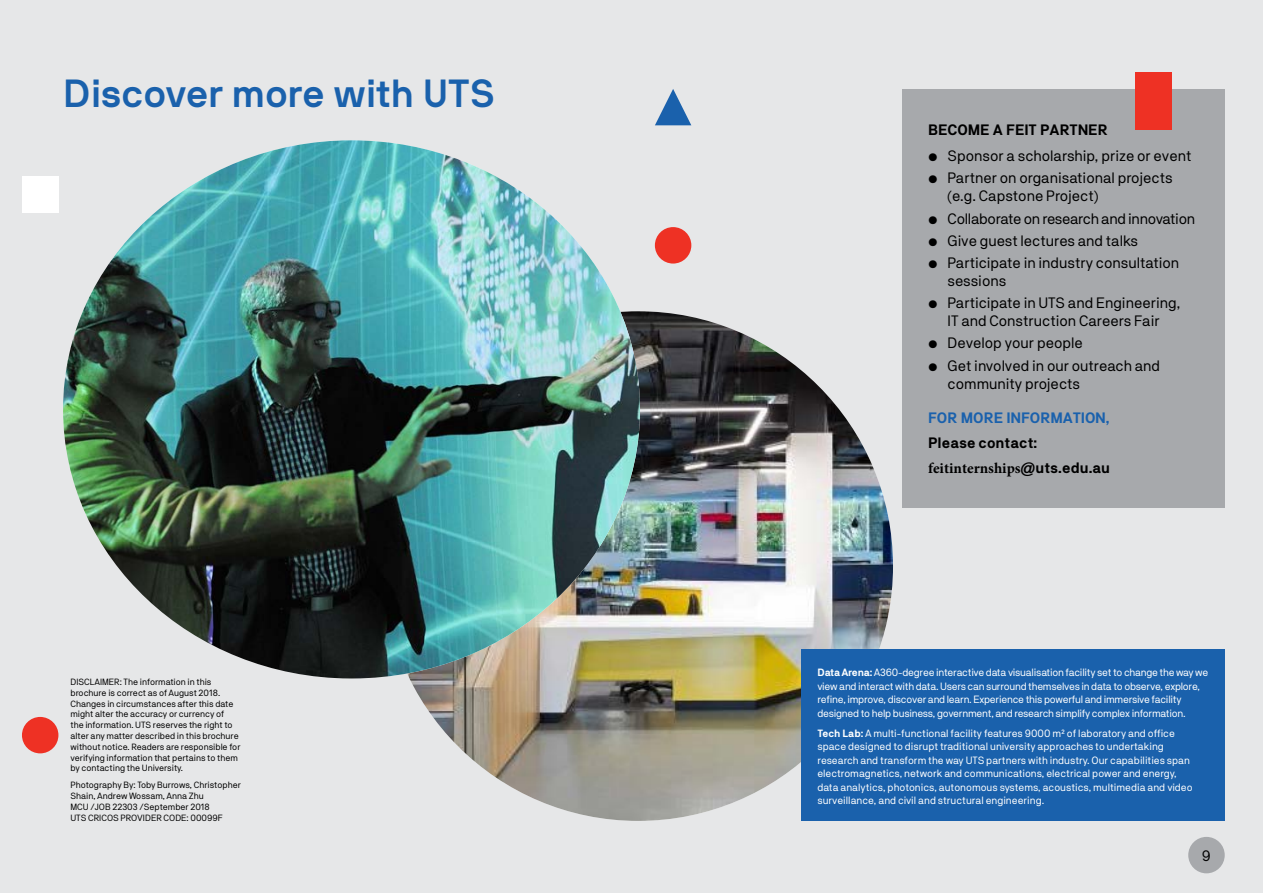
<style>
.page{position:relative;width:1263px;height:893px;background:#e6e7e8}
.page>*{position:absolute;margin:0;border:0;box-sizing:border-box;transform-origin:0 0}
.t1{font:700 39px "NB International Pro";letter-spacing:-.005em;color:#1a61ac}
.t2{font:15px/18px "NB Akademie Std";color:#000}
.t3{font:15px "NB Akademie Std";letter-spacing:-.02em;color:#000}
.t4{font:700 15px "NB Akademie Std";letter-spacing:-.01em;color:#000}
.t5{font:700 15px "Minion Pro";color:#000}
.t6{font:700 15px "NB Akademie Std";letter-spacing:-.01em;color:#1a61ac}
.t7{font:10.5px/13.5px "NB Akademie Std";letter-spacing:-.01em;color:#fff}
.t8{font:9px/10.8px "NB Akademie Std";color:#000}
.s1{font-family:"NB Akademie Std"}
.s2{font-weight:700}
</style>
<div class="page">
<div style="left:1188px;top:837px;width:37px;height:36px;background:#a7a9ac;border-radius:50%"></div>
<img style="left:383px;top:311px;width:510px;height:510px;border-radius:255px">
<img style="left:63px;top:140px;width:577px;height:538px">
<div style="left:902px;top:89px;width:323px;height:418px;background:#a7a9ac"></div>
<div style="left:800px;top:649px;width:424px;height:172px;background:#1a61ac"></div>
<div style="left:1136px;top:72px;width:36px;height:58px;background:#ee3124"></div>
<div style="left:655px;top:227px;width:36px;height:37px;background:#ee3124;border-radius:50%"></div>
<svg style="left:655px;top:89px;width:36px;height:36px"></svg>
<div style="left:22px;top:176px;width:36px;height:37px;background:#fff"></div>
<div style="left:22px;top:717px;width:36px;height:36px;background:#ee3124;border-radius:50%"></div>
<h1 class="t1" style="left:64px;top:71px;width:433px">Discover more with UTS</h1>
<p class="t8" style="left:70px;top:676px;width:172px">DISCLAIMER: The information in this brochure is correct as of August 2018.<br>Changes in circumstances after this date might alter the accuracy or currency of<br>the information. UTS reserves the right to alter any matter described in this brochure without notice. Readers are responsible for verifying information that pertains to them by contacting the University.</p>
<p class="t8" style="left:70px;top:780px;width:172px">Photography By: Toby Burrows, Christopher Shain, Andrew Wossam, Anna Zhu<br>MCU /JOB 22303 /September 2018<br>UTS CRICOS PROVIDER CODE: 00099F</p>
<h2 class="t4" style="left:928px;top:121px;width:181px">BECOME A FEIT PARTNER</h2>
<h2 class="t2" style="left:928px;top:147px;width:265px">• Sponsor a scholarship, prize or event</h2>
<h2 class="t2" style="left:947px;top:169px;width:227px;text-indent:-20px">• Partner on organisational projects (e.g. Capstone Project)</h2>
<h2 class="t3" style="left:928px;top:210px;width:269px">• Collaborate on research and innovation</h2>
<h2 class="t2" style="left:928px;top:231px;width:212px">• Give guest lectures and talks</h2>
<h2 class="t2" style="left:947px;top:254px;width:233px;text-indent:-20px">• Participate in industry consultation sessions</h2>
<h2 class="t2" style="left:928px;top:294px;width:254px;text-align:center">• Participate in UTS and Engineering,<br>IT and Construction Careers Fair</h2>
<h2 class="t2" style="left:928px;top:334px;width:156px">• Develop your people</h2>
<h2 class="t2" style="left:947px;top:356px;width:214px;text-indent:-20px">• Get involved in our outreach and community projects</h2>
<h2 class="t6" style="left:928px;top:409px;width:183px">FOR MORE INFORMATION,</h2>
<h2 class="t4" style="left:928px;top:434px;width:111px">Please contact:</h2>
<h2 class="t5" style="left:928px;top:458px;width:184px">feitinternships<span class="s1">@uts.edu.au</span></h2>
<p class="t7" style="left:817px;top:666px;width:392px"><span class="s2">Data Arena:</span> A360-degree interactive data visualisation facility set to change the way we view and interact with data. Users can surround themselves in data to observe, explore, refine, improve, discover and learn. Experience this powerful and immersive facility designed to help business, government, and research simplify complex information.</p>
<p class="t7" style="left:817px;top:726px;width:377px"><span class="s2">Tech Lab:</span> A multi-functional facility features 9000 m² of laboratory and office space designed to disrupt traditional university approaches to undertaking research and transform the way UTS partners with industry. Our capabilities span electromagnetics, network and communications, electrical power and energy, data analytics, photonics, autonomous systems, acoustics, multimedia and video surveillance, and civil and structural engineering.</p>
<h2 class="t2" style="left:1202px;top:847px;width:10px">9</h2>
</div>
